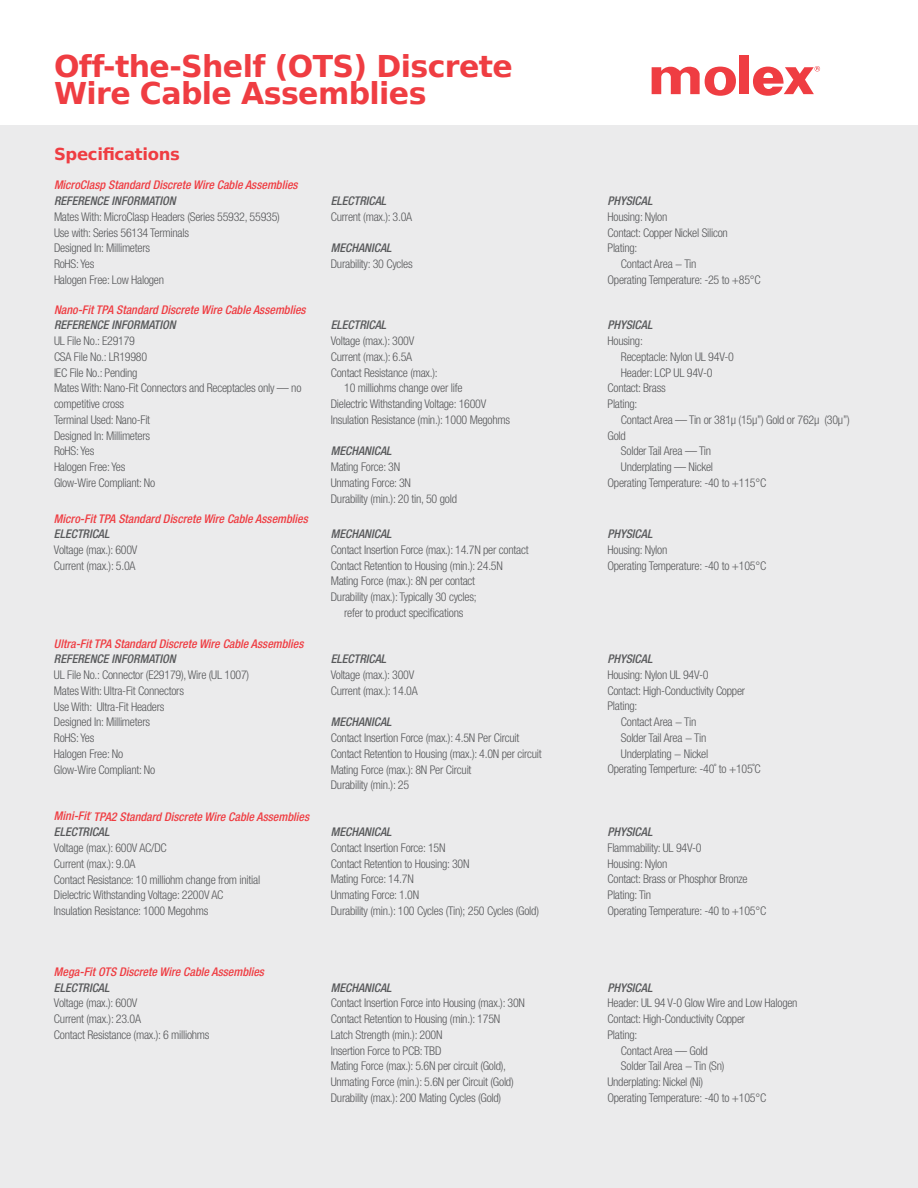
<style>
.page{position:relative;width:918px;height:1188px;background:#fff}
.page>*{position:absolute;margin:0;border:0;box-sizing:border-box;transform-origin:0 0}
.t1{font:700 30px/27px "Bitstream Vera Sans";letter-spacing:-.02em;color:#ef3d42}
.t2{font:700 16.5px "Bitstream Vera Sans";letter-spacing:-.02em;color:#ef3d42}
.t3{font:300 condensed 12px/15.8px "Helvetica Neue LT Std";letter-spacing:-.02em;color:#58595b}
.t4{font:italic 500 condensed 12px/15.8px "Helvetica Neue LT Std";color:#ef3d42}
.t5{font:italic 500 condensed 12px "Helvetica Neue LT Std";color:#58595b}
.s1{color:#58595b}
</style>
<div class="page">
<div style="left:0;top:126px;width:918px;height:1062px;background:#ebebec"></div>
<div style="left:739px;top:56px;width:10px;height:38px;background:#ef3d42"></div>
<svg style="left:652px;top:66px;width:84px;height:30px"></svg>
<svg style="left:753px;top:66px;width:67px;height:30px"></svg>
<h1 class="t1" style="left:54px;top:53px;width:460px">Off-the-Shelf (OTS) Discrete<br>Wire Cable Assemblies</h1>
<h2 class="t2" style="left:54px;top:144px;width:127px">Specifications</h2>
<p class="t4" style="left:54px;top:177px;width:245px">MicroClasp Standard Discrete Wire Cable Assemblies</p>
<p class="t5" style="left:54px;top:194px;width:123px">REFERENCE INFORMATION</p>
<p class="t3" style="left:54px;top:209px;width:227px">Mates With: MicroClasp Headers (Series 55932, 55935)<br>Use with: Series 56134 Terminals<br>Designed In: Millimeters<br>RoHS: Yes<br>Halogen Free: Low Halogen</p>
<p class="t4" style="left:54px;top:302px;width:253px">Nano-Fit TPA Standard Discrete Wire Cable Assemblies</p>
<p class="t5" style="left:54px;top:318px;width:123px">REFERENCE INFORMATION</p>
<p class="t3" style="left:54px;top:333px;width:249px">UL File No.: E29179<br>CSA File No.: LR19980<br>IEC File No.: Pending<br>Mates With: Nano-Fit Connectors and Receptacles only — no competitive cross<br>Terminal Used: Nano-Fit<br>Designed In: Millimeters<br>RoHS: Yes<br>Halogen Free: Yes<br>Glow-Wire Compliant: No</p>
<p class="t4" style="left:54px;top:511px;width:255px">Micro-Fit TPA Standard Discrete Wire Cable Assemblies</p>
<p class="t5" style="left:54px;top:527px;width:57px">ELECTRICAL</p>
<p class="t3" style="left:54px;top:542px;width:85px">Voltage (max.): 600V<br>Current (max.): 5.0A</p>
<p class="t4" style="left:54px;top:636px;width:251px">Ultra-Fit TPA Standard Discrete Wire Cable Assemblies</p>
<p class="t5" style="left:54px;top:652px;width:123px">REFERENCE INFORMATION</p>
<p class="t3" style="left:54px;top:667px;width:197px">UL File No.: Connector (E29179), Wire (UL 1007)<br>Mates With: Ultra-Fit Connectors<br>Use With: Ultra-Fit Headers<br>Designed In: Millimeters<br>RoHS: Yes<br>Halogen Free: No<br>Glow-Wire Compliant: No</p>
<p class="t4" style="left:54px;top:809px;width:257px">Mini-Fit<sup>’</sup> TPA2 Standard Discrete Wire Cable Assemblies<br><span class="s1">ELECTRICAL</span></p>
<p class="t3" style="left:54px;top:840px;width:208px">Voltage (max.): 600V AC/DC<br>Current (max.): 9.0A<br>Contact Resistance: 10 milliohm change from initial Dielectric Withstanding Voltage: 2200V AC Insulation Resistance: 1000 Megohms</p>
<p class="t4" style="left:54px;top:964px;width:212px">Mega-Fit OTS Discrete Wire Cable Assemblies</p>
<p class="t5" style="left:54px;top:980px;width:57px">ELECTRICAL</p>
<p class="t3" style="left:54px;top:995px;width:157px">Voltage (max.): 600V<br>Current (max.): 23.0A<br>Contact Resistance (max.): 6 milliohms</p>
<p class="t5" style="left:331px;top:194px;width:57px">ELECTRICAL</p>
<p class="t3" style="left:331px;top:209px;width:83px">Current (max.): 3.0A</p>
<p class="t5" style="left:331px;top:241px;width:62px">MECHANICAL</p>
<p class="t3" style="left:331px;top:256px;width:83px">Durability: 30 Cycles</p>
<p class="t5" style="left:331px;top:318px;width:57px">ELECTRICAL</p>
<p class="t3" style="left:331px;top:333px;width:85px">Voltage (max.): 300V</p>
<p class="t3" style="left:331px;top:349px;width:83px">Current (max.): 6.5A</p>
<p class="t3" style="left:331px;top:364px;width:109px">Contact Resistance (max.):</p>
<p class="t3" style="left:344px;top:380px;width:120px">10 milliohms change over life</p>
<p class="t3" style="left:331px;top:396px;width:157px">Dielectric Withstanding Voltage: 1600V</p>
<p class="t3" style="left:331px;top:412px;width:181px">Insulation Resistance (min.): 1000 Megohms</p>
<p class="t5" style="left:331px;top:444px;width:62px">MECHANICAL</p>
<p class="t3" style="left:331px;top:459px;width:128px">Mating Force: 3N<br>Unmating Force: 3N<br>Durability (min.): 20 tin, 50 gold</p>
<p class="t5" style="left:331px;top:527px;width:62px">MECHANICAL</p>
<p class="t3" style="left:331px;top:542px;width:199px">Contact Insertion Force (max.): 14.7N per contact</p>
<p class="t3" style="left:331px;top:558px;width:174px">Contact Retention to Housing (min.): 24.5N</p>
<p class="t3" style="left:331px;top:573px;width:146px">Mating Force (max.): 8N per contact</p>
<p class="t3" style="left:331px;top:589px;width:147px">Durability (max.): Typically 30 cycles;</p>
<p class="t3" style="left:344px;top:605px;width:121px">refer to product specifications</p>
<p class="t5" style="left:331px;top:652px;width:57px">ELECTRICAL</p>
<p class="t3" style="left:331px;top:667px;width:89px">Voltage (max.): 300V<br>Current (max.): 14.0A</p>
<p class="t5" style="left:331px;top:715px;width:62px">MECHANICAL</p>
<p class="t3" style="left:331px;top:730px;width:213px">Contact Insertion Force (max.): 4.5N Per Circuit Contact Retention to Housing (max.): 4.0N per circuit Mating Force (max.): 8N Per Circuit<br>Durability (min.): 25</p>
<p class="t5" style="left:331px;top:825px;width:62px">MECHANICAL</p>
<p class="t3" style="left:331px;top:840px;width:210px">Contact Insertion Force: 15N<br>Contact Retention to Housing: 30N<br>Mating Force: 14.7N<br>Unmating Force: 1.0N<br>Durability (min.): 100 Cycles (Tin); 250 Cycles (Gold)</p>
<p class="t5" style="left:331px;top:980px;width:62px">MECHANICAL</p>
<p class="t3" style="left:331px;top:995px;width:196px">Contact Insertion Force into Housing (max.): 30N Contact Retention to Housing (min.): 175N Latch Strength (min.): 200N<br>Insertion Force to PCB: TBD<br>Mating Force (max.): 5.6N per circuit (Gold), Unmating Force (min.): 5.6N per Circuit (Gold)<br>Durability (max.): 200 Mating Cycles (Gold)</p>
<p class="t5" style="left:607px;top:194px;width:46px">PHYSICAL</p>
<p class="t3" style="left:607px;top:209px;width:61px">Housing: Nylon</p>
<p class="t3" style="left:607px;top:224px;width:122px">Contact: Copper Nickel Silicon</p>
<p class="t3" style="left:607px;top:240px;width:32px">Plating:</p>
<p class="t3" style="left:621px;top:256px;width:77px">Contact Area − Tin</p>
<p class="t3" style="left:607px;top:272px;width:155px">Operating Temperature: -25 to +85°C</p>
<p class="t5" style="left:607px;top:318px;width:46px">PHYSICAL</p>
<p class="t3" style="left:607px;top:333px;width:37px">Housing:</p>
<p class="t3" style="left:621px;top:349px;width:114px">Receptacle: Nylon UL 94V-0</p>
<p class="t3" style="left:621px;top:364px;width:93px">Header: LCP UL 94V-0</p>
<p class="t3" style="left:607px;top:380px;width:60px">Contact: Brass</p>
<p class="t3" style="left:607px;top:396px;width:32px">Plating:</p>
<p class="t3" style="left:621px;top:412px;width:230px">Contact Area — Tin or 381µ (15µ”) Gold or 762µ (30µ”)</p>
<p class="t3" style="left:607px;top:427px;width:20px">Gold</p>
<p class="t3" style="left:621px;top:443px;width:92px">Solder Tail Area — Tin</p>
<p class="t3" style="left:621px;top:459px;width:94px">Underplating — Nickel</p>
<p class="t3" style="left:607px;top:475px;width:160px">Operating Temperature: -40 to +115°C</p>
<p class="t5" style="left:607px;top:527px;width:46px">PHYSICAL</p>
<p class="t3" style="left:607px;top:542px;width:160px">Housing: Nylon<br>Operating Temperature: -40 to +105°C</p>
<p class="t5" style="left:607px;top:652px;width:46px">PHYSICAL</p>
<p class="t3" style="left:607px;top:667px;width:103px">Housing: Nylon UL 94V-0</p>
<p class="t3" style="left:607px;top:683px;width:139px">Contact: High-Conductivity Copper</p>
<p class="t3" style="left:607px;top:698px;width:32px">Plating:</p>
<p class="t3" style="left:621px;top:714px;width:77px">Contact Area − Tin</p>
<p class="t3" style="left:621px;top:730px;width:87px">Solder Tail Area − Tin</p>
<p class="t3" style="left:621px;top:745px;width:89px">Underplating − Nickel</p>
<p class="t3" style="left:607px;top:761px;width:155px">Operating Temperture: -40˚ to +105˚C</p>
<p class="t5" style="left:607px;top:825px;width:46px">PHYSICAL</p>
<p class="t3" style="left:607px;top:840px;width:160px">Flammability: UL 94V-0<br>Housing: Nylon<br>Contact: Brass or Phosphor Bronze<br>Plating: Tin<br>Operating Temperature: -40 to +105°C</p>
<p class="t5" style="left:607px;top:980px;width:46px">PHYSICAL</p>
<p class="t3" style="left:607px;top:995px;width:192px">Header: UL 94 V-0 Glow Wire and Low Halogen</p>
<p class="t3" style="left:607px;top:1011px;width:139px">Contact: High-Conductivity Copper</p>
<p class="t3" style="left:607px;top:1027px;width:32px">Plating:</p>
<p class="t3" style="left:621px;top:1042px;width:88px">Contact Area — Gold</p>
<p class="t3" style="left:621px;top:1058px;width:105px">Solder Tail Area − Tin (Sn)</p>
<p class="t3" style="left:607px;top:1074px;width:97px">Underplating: Nickel (Ni)</p>
<p class="t3" style="left:607px;top:1090px;width:160px">Operating Temperature: -40 to +105°C</p>
</div>
